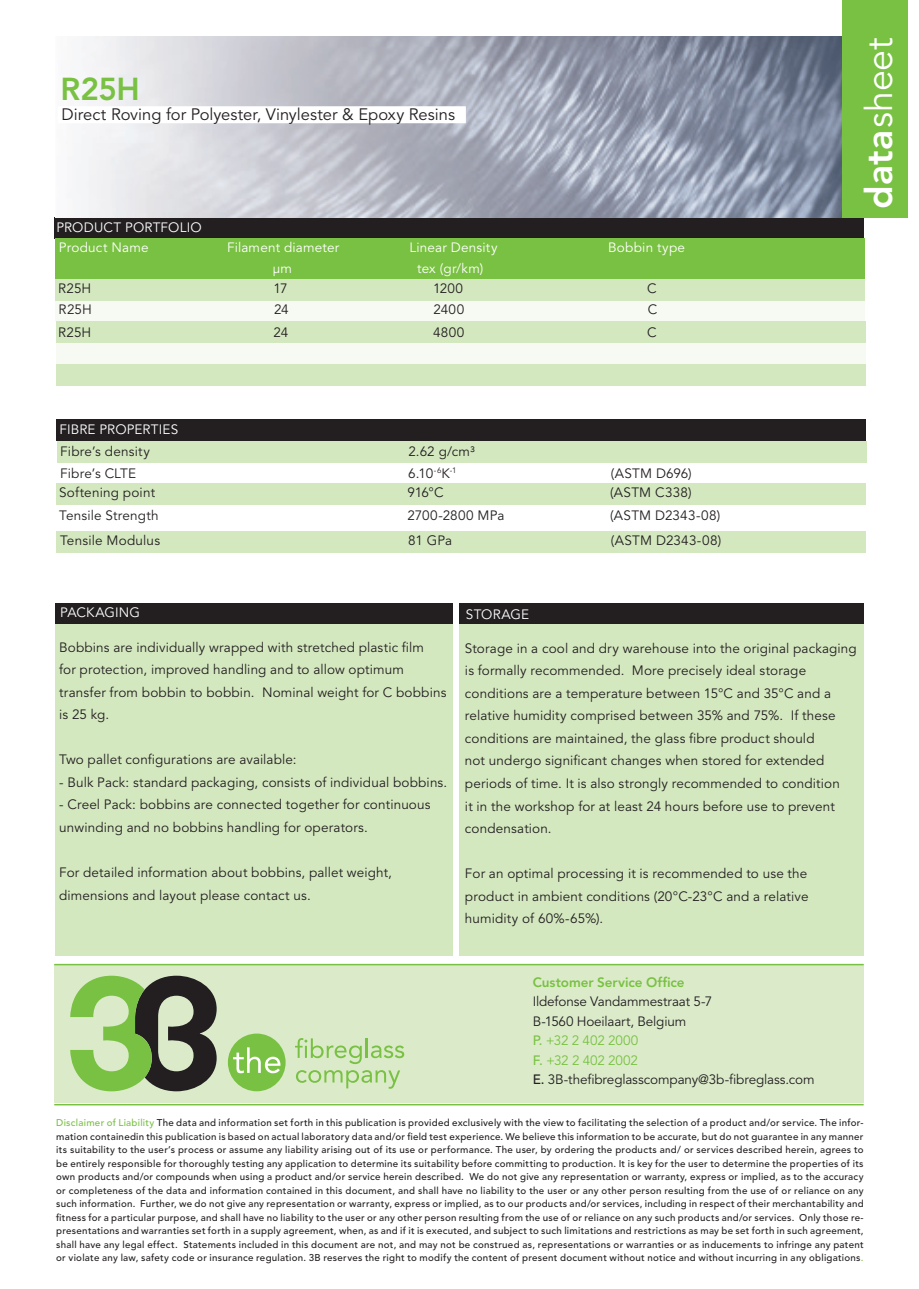
<style>
.page{position:relative;width:919px;height:1289px;background:#fff}
.page>*{position:absolute;margin:0;border:0;box-sizing:border-box;transform-origin:0 0}
.t1{font:37.5px "Avenir LT Std";letter-spacing:-.005em;color:#fff}
.t2{font:800 31.5px "Avenir LT Std";color:#79c142}
.t3{font:16.5px "Avenir LT Std";color:#231f20}
.Coordonnees{font:13.5px/22.5px "Avenir LT Std";letter-spacing:.01em;color:#231f20}
.Coordonnees-2{font:13.5px "Avenir LT Std";letter-spacing:-.01em;color:#231f20}
.t4{font:13.5px "Avenir LT Std";letter-spacing:.015em;color:#fff}
.t5{font:13.5px "Avenir LT Std";letter-spacing:.01em;color:#fff}
.Coordonnees-3{font:13.5px "Avenir LT Std";letter-spacing:-.015em;color:#79c142}
.Coordonnees-4{font:13.5px "Avenir LT Std";letter-spacing:-.015em;color:#231f20}
.Coordonnees-5{font:800 13.5px "Avenir LT Std";color:#79c142}
.texte_courant{font:500 9.75px/13.5px "Avenir LT Std";letter-spacing:.025em;color:#231f20;text-align:justify}
.s1{font-weight:800}
.s2{font-weight:500}
.s3{color:#79c142}
</style>
<div class="page">
<div style="left:54px;top:217px;width:809px;height:22px;background:#231f20"></div>
<div style="left:55px;top:239px;width:809px;height:41px;background:#79c142"></div>
<div style="left:55px;top:279px;width:809px;height:21px;background:#d4e8c0"></div>
<div style="left:55px;top:300px;width:809px;height:21px;background:#f6faf3"></div>
<div style="left:459px;top:624px;width:404px;height:331px;background:#d4e8c0"></div>
<div style="left:55px;top:624px;width:398px;height:331px;background:#d4e8c0"></div>
<div style="left:459px;top:603px;width:405px;height:20px;background:#231f20"></div>
<div style="left:55px;top:603px;width:398px;height:21px;background:#231f20"></div>
<div style="left:54px;top:964px;width:809px;height:139px;background:#dbebca"></div>
<hr style="left:54px;top:963px;width:809px;height:2px;background:#79c142">
<hr style="left:54px;top:1103px;width:809px;height:2px;background:#79c142">
<img style="left:76px;top:37px;width:766px;height:180px">
<div style="left:56px;top:321px;width:809px;height:22px;background:#d4e8c0"></div>
<div style="left:56px;top:343px;width:809px;height:21px;background:#f6faf3"></div>
<div style="left:56px;top:364px;width:809px;height:22px;background:#d4e8c0"></div>
<div style="left:56px;top:419px;width:809px;height:21px;background:#231f20"></div>
<div style="left:57px;top:441px;width:809px;height:22px;background:#d4e8c0"></div>
<div style="left:58px;top:106px;width:408px;height:17px;background:#fff;border:2px solid #fff"></div>
<div style="left:56px;top:483px;width:809px;height:21px;background:#d4e8c0"></div>
<div style="left:57px;top:531px;width:809px;height:21px;background:#d4e8c0"></div>
<svg style="left:70px;top:975px;width:147px;height:116px"></svg>
<svg style="left:295px;top:1038px;width:109px;height:26px"></svg>
<svg style="left:296px;top:1070px;width:104px;height:18px"></svg>
<div style="left:228px;top:1033px;width:57px;height:58px;background:#79c142;border-radius:50%"></div>
<svg style="left:233px;top:1047px;width:47px;height:26px"></svg>
<div style="left:842px;top:0;width:66px;height:217px;background:#79c142"></div>
<p class="t2" style="left:60px;top:70px;width:81px">R25H</p>
<p class="t3" style="left:62px;top:105px;width:395px">Direct Roving for Polyester, Vinylester &amp; Epoxy Resins</p>
<p class="t5" style="left:56px;top:219px;width:147px">PRODUCT PORTFOLIO</p>
<p class="t4" style="left:59px;top:239px;width:91px">Product Name</p>
<p class="t4" style="left:227px;top:239px;width:114px">Filament diameter</p>
<p class="t4" style="left:409px;top:239px;width:90px">Linear Density</p>
<p class="t4" style="left:608px;top:239px;width:78px">Bobbin type</p>
<p class="t4" style="left:273px;top:260px;width:21px">µm</p>
<p class="t4" style="left:417px;top:260px;width:68px">tex (gr/km)</p>
<p class="Coordonnees" style="left:58px;top:277px;width:35px">R25H</p>
<p class="Coordonnees" style="left:273px;top:277px;width:16px">17</p>
<p class="Coordonnees" style="left:433px;top:277px;width:32px">1200</p>
<p class="Coordonnees" style="left:647px;top:277px;width:11px">C</p>
<p class="Coordonnees" style="left:59px;top:299px;width:35px">R25H</p>
<p class="Coordonnees" style="left:274px;top:299px;width:16px">24</p>
<p class="Coordonnees" style="left:433px;top:299px;width:32px">2400</p>
<p class="Coordonnees" style="left:647px;top:299px;width:11px">C</p>
<p class="Coordonnees" style="left:58px;top:322px;width:35px">R25H</p>
<p class="Coordonnees" style="left:273px;top:322px;width:16px">24</p>
<p class="Coordonnees" style="left:433px;top:322px;width:33px">4800</p>
<p class="Coordonnees" style="left:647px;top:322px;width:11px">C</p>
<p class="t1" style="left:857px;top:209px;width:172px;rotate:-90deg"><span class="s1">data</span>sheet</p>
<p class="t5" style="left:60px;top:421px;width:120px">FIBRE PROPERTIES</p>
<p class="Coordonnees" style="left:60px;top:440px;width:91px">Fibre’s density</p>
<p class="Coordonnees" style="left:408px;top:440px;width:68px">2.62 g/cm³</p>
<p class="Coordonnees" style="left:60px;top:462px;width:78px">Fibre’s CLTE</p>
<p class="Coordonnees" style="left:408px;top:462px;width:50px">6.10<sup>-6</sup>K<sup>-1</sup></p>
<p class="Coordonnees" style="left:611px;top:462px;width:82px">(ASTM D696)</p>
<p class="Coordonnees" style="left:59px;top:482px;width:97px">Softening point</p>
<p class="Coordonnees" style="left:407px;top:482px;width:38px">916°C</p>
<p class="Coordonnees" style="left:610px;top:482px;width:83px">(ASTM C338)</p>
<p class="Coordonnees" style="left:59px;top:505px;width:101px">Tensile Strength</p>
<p class="Coordonnees" style="left:407px;top:505px;width:99px">2700-2800 MPa</p>
<p class="Coordonnees" style="left:610px;top:505px;width:112px">(ASTM D2343-08)</p>
<p class="Coordonnees" style="left:60px;top:529px;width:101px">Tensile Modulus</p>
<p class="Coordonnees" style="left:408px;top:529px;width:45px">81 GPa</p>
<p class="Coordonnees" style="left:611px;top:529px;width:112px">(ASTM D2343-08)</p>
<p class="t5" style="left:60px;top:605px;width:81px">PACKAGING</p>
<p class="Coordonnees" style="left:59px;top:636px;width:366px">Bobbins are individually wrapped with stretched plastic film</p>
<p class="Coordonnees" style="left:59px;top:659px;width:346px">for protection, improved handling and to allow optimum</p>
<p class="Coordonnees" style="left:59px;top:681px;width:388px">transfer from bobbin to bobbin. Nominal weight for C bobbins is 25 kg.</p>
<p class="Coordonnees" style="left:59px;top:749px;width:239px">Two pallet configurations are available:</p>
<p class="Coordonnees" style="left:59px;top:771px;width:389px">- Bulk Pack: standard packaging, consists of individual bobbins.</p>
<p class="Coordonnees" style="left:59px;top:794px;width:373px">- Creel Pack: bobbins are connected together for continuous unwinding and no bobbins handling for operators.</p>
<p class="Coordonnees" style="left:59px;top:861px;width:334px">For detailed information about bobbins, pallet weight, dimensions and layout please contact us.</p>
<p class="t5" style="left:466px;top:606px;width:65px">STORAGE</p>
<p class="Coordonnees" style="left:465px;top:637px;width:393px">Storage in a cool and dry warehouse into the original packaging is formally recommended. More precisely ideal storage conditions are a temperature between 15°C and 35°C and a relative humidity comprised between 35% and 75%. If these conditions are maintained, the glass fibre product should<br>not undergo significant changes when stored for extended periods of time. It is also strongly recommended to condition<br>it in the workshop for at least 24 hours before use to prevent condensation.</p>
<p class="Coordonnees" style="left:465px;top:862px;width:345px;text-align:justify">For an optimal processing it is recommended to use the product in ambient conditions (20°C-23°C and a relative humidity of 60%-65%).</p>
<p class="Coordonnees-5" style="left:532px;top:973px;width:153px">Customer Service Office</p>
<p class="Coordonnees-2" style="left:532px;top:993px;width:181px">Ildefonse Vandammestraat 5-7</p>
<p class="Coordonnees-4" style="left:532px;top:1013px;width:155px">B-1560 Hoeilaart, Belgium</p>
<p class="Coordonnees-3" style="left:532px;top:1032px;width:107px"><span class="s2">P.</span> +32 2 402 2000</p>
<p class="Coordonnees-3" style="left:532px;top:1052px;width:107px"><span class="s2">F.</span> +32 2 402 2002</p>
<p class="Coordonnees-2" style="left:532px;top:1071px;width:283px"><span class="s2">E.</span> 3B-thefibreglasscompany@3b-fibreglass.com</p>
<p class="texte_courant" style="left:56px;top:1116px;width:808px"><span class="s3">Disclaimer of Liability</span> The data and information set forth in this publication is provided exclusively with the view to facilitating the selection of a product and/or service. The infor&shy;mation containedin this publication is based on actual laboratory data and/or field test experience. We believe this information to be accurate, but do not guarantee in any manner its suitability to the user’s process or assume any liability arising out of its use or performance. The user, by ordering the products and/ or services described herein, agrees to be entirely responsible for thoroughly testing any application to determine its suitability before committing to production. It is key for the user to determine the properties of its own products and/or compounds when using a product and/or service herein described. We do not give any representation or warranty, express or implied, as to the accuracy or completeness of the data and information contained in this document, and shall have no liability to the user or any other person resulting from the use of or reliance on any such information. Further, we do not give any representation or warranty, express or implied, as to our products and/or services, including in respect of their merchantability and fitness for a particular purpose, and shall have no liability to the user or any other person resulting from the use of or reliance on any such products and/or services. Only those re&shy;presentations and warranties set forth in a supply agreement, when, as and if it is executed, and subject to such limitations and restrictions as may be set forth in such agreement, shall have any legal effect. Statements included in this document are not, and may not be construed as, representations or warranties or as inducements to infringe any patent or violate any law, safety code or insurance regulation. 3B reserves the right to modify the content of present document without notice and without incurring in any obligations<span class="s3">.</span></p>
</div>
